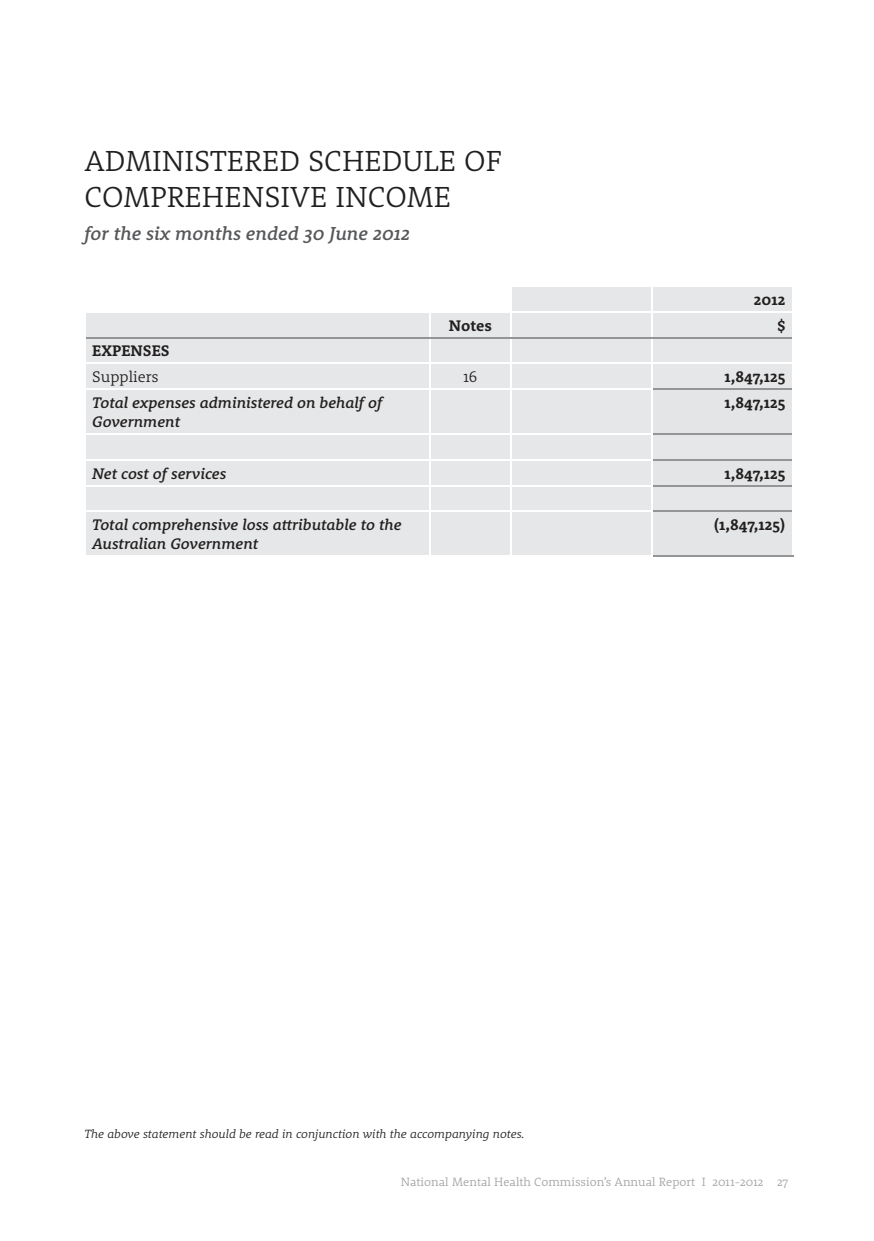
<style>
.page{position:relative;width:874px;height:1241px;background:#fff}
.page>*{position:absolute;margin:0;border:0;box-sizing:border-box;transform-origin:0 0}
.t1{font:300 29.75px/35.7px "Rooney";color:#221f1f}
.t2{font:italic 500 19.25px "Rooney";color:#57585a}
.t3{font:italic 500 15.75px/18.9px "Rooney";color:#221f1f}
.t4{font:700 15.75px "Rooney";color:#221f1f}
.t5{font:300 15.75px "Rooney";color:#221f1f}
.t6{font:italic 300 12.25px "Rooney";color:#221f1f}
.t7{font:300 12.25px "Rooney";color:#a1a2a5}
</style>
<div class="page">
<svg style="left:86px;top:287px;width:705px;height:268px;background:#e7e8e9"></svg>
<div style="left:512px;top:390px;width:279px;height:165px;background:#e6e7e8"></div>
<hr style="left:511px;top:433px;width:141px;height:2px;background:#fff">
<hr style="left:428px;top:287px;width:2px;height:24px;background:#fff">
<hr style="left:510px;top:287px;width:2px;height:24px;background:#fff">
<hr style="left:650px;top:287px;width:2px;height:24px;background:#fff">
<hr style="left:84px;top:311px;width:345px;height:1px;background:#fff">
<hr style="left:429px;top:311px;width:82px;height:1px;background:#fff">
<hr style="left:428px;top:312px;width:2px;height:24px;background:#fff">
<hr style="left:511px;top:311px;width:140px;height:1px;background:#fff">
<hr style="left:510px;top:312px;width:2px;height:24px;background:#fff">
<hr style="left:651px;top:311px;width:142px;height:1px;background:#fff">
<hr style="left:650px;top:312px;width:2px;height:24px;background:#fff">
<hr style="left:428px;top:338px;width:2px;height:24px;background:#fff">
<hr style="left:510px;top:338px;width:2px;height:24px;background:#fff">
<hr style="left:650px;top:338px;width:2px;height:24px;background:#fff">
<hr style="left:84px;top:362px;width:345px;height:2px;background:#fff">
<hr style="left:429px;top:362px;width:82px;height:2px;background:#fff">
<hr style="left:428px;top:364px;width:2px;height:24px;background:#fff">
<hr style="left:511px;top:362px;width:140px;height:2px;background:#fff">
<hr style="left:510px;top:364px;width:2px;height:24px;background:#fff">
<hr style="left:651px;top:362px;width:142px;height:2px;background:#fff">
<hr style="left:650px;top:364px;width:2px;height:24px;background:#fff">
<hr style="left:84px;top:388px;width:345px;height:2px;background:#fff">
<hr style="left:429px;top:388px;width:82px;height:2px;background:#fff">
<hr style="left:428px;top:390px;width:2px;height:43px;background:#fff">
<hr style="left:84px;top:433px;width:345px;height:2px;background:#fff">
<hr style="left:429px;top:433px;width:82px;height:2px;background:#fff">
<hr style="left:428px;top:435px;width:2px;height:24px;background:#fff">
<hr style="left:84px;top:459px;width:345px;height:1px;background:#fff">
<hr style="left:429px;top:459px;width:82px;height:1px;background:#fff">
<hr style="left:428px;top:460px;width:2px;height:24px;background:#fff">
<hr style="left:511px;top:459px;width:141px;height:1px;background:#fff">
<hr style="left:84px;top:484px;width:345px;height:2px;background:#fff">
<hr style="left:429px;top:484px;width:82px;height:2px;background:#fff">
<hr style="left:428px;top:486px;width:2px;height:24px;background:#fff">
<hr style="left:84px;top:510px;width:345px;height:2px;background:#fff">
<hr style="left:429px;top:510px;width:82px;height:2px;background:#fff">
<hr style="left:428px;top:512px;width:2px;height:43px;background:#fff">
<hr style="left:510px;top:512px;width:2px;height:43px;background:#fff">
<hr style="left:511px;top:484px;width:141px;height:2px;background:#fff">
<hr style="left:511px;top:388px;width:141px;height:2px;background:#fff">
<hr style="left:510px;top:390px;width:2px;height:43px;background:#fff">
<hr style="left:510px;top:435px;width:2px;height:24px;background:#fff">
<hr style="left:650px;top:435px;width:2px;height:24px;background:#fff">
<hr style="left:510px;top:460px;width:2px;height:24px;background:#fff">
<hr style="left:510px;top:486px;width:2px;height:24px;background:#fff">
<hr style="left:650px;top:486px;width:2px;height:24px;background:#fff">
<hr style="left:511px;top:510px;width:141px;height:2px;background:#fff">
<hr style="left:86px;top:336px;width:343px;height:2px;background:#939597">
<hr style="left:429px;top:336px;width:82px;height:2px;background:#939597">
<hr style="left:511px;top:336px;width:140px;height:2px;background:#939597">
<hr style="left:651px;top:336px;width:140px;height:2px;background:#939597">
<hr style="left:652px;top:388px;width:139px;height:2px;background:#939597">
<hr style="left:652px;top:433px;width:139px;height:2px;background:#939597">
<hr style="left:650px;top:390px;width:2px;height:43px;background:#fff">
<hr style="left:652px;top:459px;width:139px;height:1px;background:#939597">
<hr style="left:652px;top:484px;width:139px;height:2px;background:#939597">
<hr style="left:650px;top:460px;width:2px;height:24px;background:#fff">
<hr style="left:652px;top:510px;width:139px;height:2px;background:#939597">
<hr style="left:652px;top:555px;width:141px;height:2px;background:#939597">
<hr style="left:650px;top:512px;width:2px;height:43px;background:#fff">
<h1 class="t1" style="left:84px;top:145px;width:418px">ADMINISTERED SCHEDULE OF<br>COMPREHENSIVE INCOME</h1>
<p class="t2" style="left:84px;top:225px;width:327px">for the six months ended 30 June 2012</p>
<p class="t4" style="left:753px;top:292px;width:33px">2012</p>
<p class="t4" style="left:448px;top:318px;width:45px">Notes</p>
<p class="t4" style="left:776px;top:318px;width:10px">$</p>
<p class="t4" style="left:92px;top:344px;width:79px">EXPENSES</p>
<p class="t5" style="left:92px;top:370px;width:68px">Suppliers</p>
<p class="t5" style="left:463px;top:370px;width:15px">16</p>
<p class="t4" style="left:724px;top:370px;width:62px">1,847,125</p>
<p class="t3" style="left:92px;top:394px;width:291px">Total expenses administered on behalf of<br>Government</p>
<p class="t4" style="left:724px;top:395px;width:62px">1,847,125</p>
<p class="t3" style="left:92px;top:465px;width:135px">Net cost of services</p>
<p class="t4" style="left:724px;top:466px;width:62px">1,847,125</p>
<p class="t3" style="left:92px;top:516px;width:311px">Total comprehensive loss attributable to the<br>Australian Government</p>
<p class="t4" style="left:713px;top:518px;width:73px">(1,847,125)</p>
<p class="t6" style="left:84px;top:1128px;width:441px">The above statement should be read in conjunction with the accompanying notes.</p>
<p class="t7" style="left:401px;top:1176px;width:388px">National Mental Health Commission’s Annual Report I 2011-2012 27</p>
</div>
